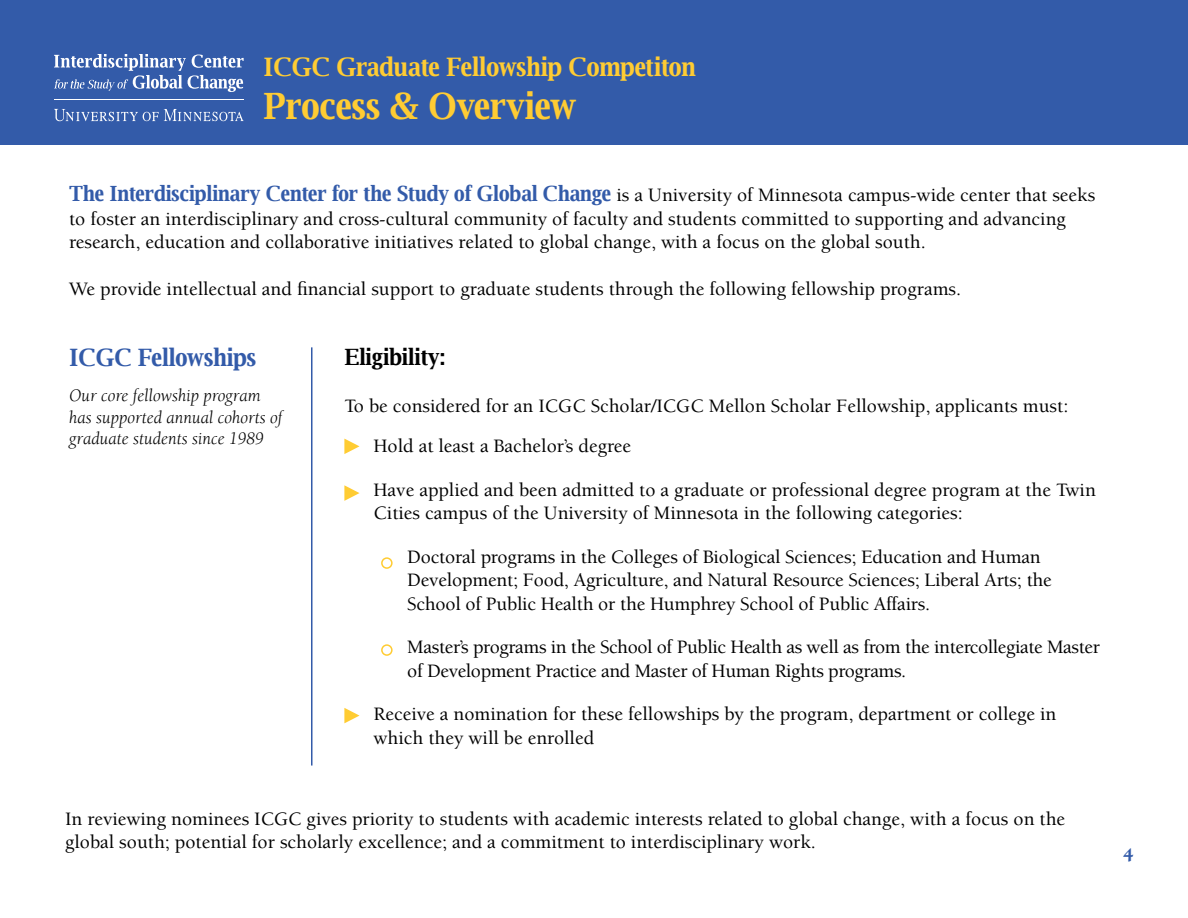
<style>
.page{position:relative;width:1188px;height:918px;background:#fff}
.page>*{position:absolute;margin:0;border:0;box-sizing:border-box;transform-origin:0 0}
.t1{font:700 36.3px "Luxi Serif";color:#fc3}
.t2{font:700 25.5px "Luxi Serif";color:#fc3}
.t3{font:700 24px "Luxi Serif";color:#335ba9}
.t4{font:700 22.5px "Luxi Serif";color:#000}
.t5{font:700 21px "Luxi Serif";color:#335ba9}
.t6{font:500 19.5px/23.4px "Berkeley Std";color:#000}
.t7{font:500 19.5px/23.4px "Berkeley Std";letter-spacing:-.02em;color:#000}
.t8{font:900 19.5px "Berkeley Std";color:#335ba9}
.t9{font:italic 18px/21.6px "Berkeley Std";color:#000}
.s1{font-family:"Berkeley Std";font-weight:500;font-size:19.5px;color:#000}
</style>
<div class="page">
<div style="left:0;top:0;width:1188px;height:145px;background:#335ba9"></div>
<hr style="left:54px;top:99px;width:190px;height:1px;background:#fff">
<svg style="left:54px;top:109px;width:190px;height:12px"></svg>
<svg style="left:54px;top:54px;width:190px;height:38px"></svg>
<svg style="left:344px;top:439px;width:16px;height:15px"></svg>
<svg style="left:344px;top:485px;width:16px;height:16px"></svg>
<svg style="left:344px;top:708px;width:16px;height:15px"></svg>
<div style="left:381px;top:557px;width:12px;height:12px;border:2px solid #fc3;border-radius:50%"></div>
<div style="left:381px;top:644px;width:12px;height:12px;border:2px solid #fc3;border-radius:50%"></div>
<hr style="left:311px;top:347px;width:2px;height:419px;background:#335ba9">
<h2 class="t2" style="left:264px;top:50px;width:434px">ICGC Graduate Fellowship Competiton</h2>
<h1 class="t1" style="left:264px;top:83px;width:315px">Process &amp; Overview</h1>
<p class="t5" style="left:69px;top:180px;width:1028px">The Interdisciplinary Center for the Study of Global Change <span class="s1">is a University of Minnesota campus-wide center that seeks</span></p>
<p class="t6" style="left:69px;top:207px;width:998px">to foster an interdisciplinary and cross-cultural community of faculty and students committed to supporting and advancing research, education and collaborative initiatives related to global change, with a focus on the global south.</p>
<p class="t6" style="left:69px;top:277px;width:894px">We provide intellectual and financial support to graduate students through the following fellowship programs.</p>
<p class="t3" style="left:69px;top:342px;width:188px">ICGC Fellowships</p>
<p class="t9" style="left:69px;top:385px;width:215px">Our core fellowship program has supported annual cohorts of graduate students since 1989</p>
<p class="t4" style="left:344px;top:342px;width:104px">Eligibility:</p>
<p class="t6" style="left:344px;top:394px;width:725px">To be considered for an ICGC Scholar/ICGC Mellon Scholar Fellowship, applicants must:</p>
<p class="t6" style="left:374px;top:435px;width:259px">Hold at least a Bachelor’s degree</p>
<p class="t6" style="left:374px;top:479px;width:724px">Have applied and been admitted to a graduate or professional degree program at the Twin<br>Cities campus of the University of Minnesota in the following categories:</p>
<p class="t6" style="left:407px;top:546px;width:646px">Doctoral programs in the Colleges of Biological Sciences; Education and Human<br>Development; Food, Agriculture, and Natural Resource Sciences; Liberal Arts; the<br>School of Public Health or the Humphrey School of Public Affairs.</p>
<p class="t7" style="left:407px;top:636px;width:694px">Master’s programs in the School of Public Health as well as from the intercollegiate Master of Development Practice and Master of Human Rights programs.</p>
<p class="t6" style="left:374px;top:703px;width:684px">Receive a nomination for these fellowships by the program, department or college in which they will be enrolled</p>
<p class="t6" style="left:65px;top:807px;width:1002px">In reviewing nominees ICGC gives priority to students with academic interests related to global change, with a focus on the global south; potential for scholarly excellence; and a commitment to interdisciplinary work.</p>
<p class="t8" style="left:1123px;top:844px;width:12px">4</p>
</div>
